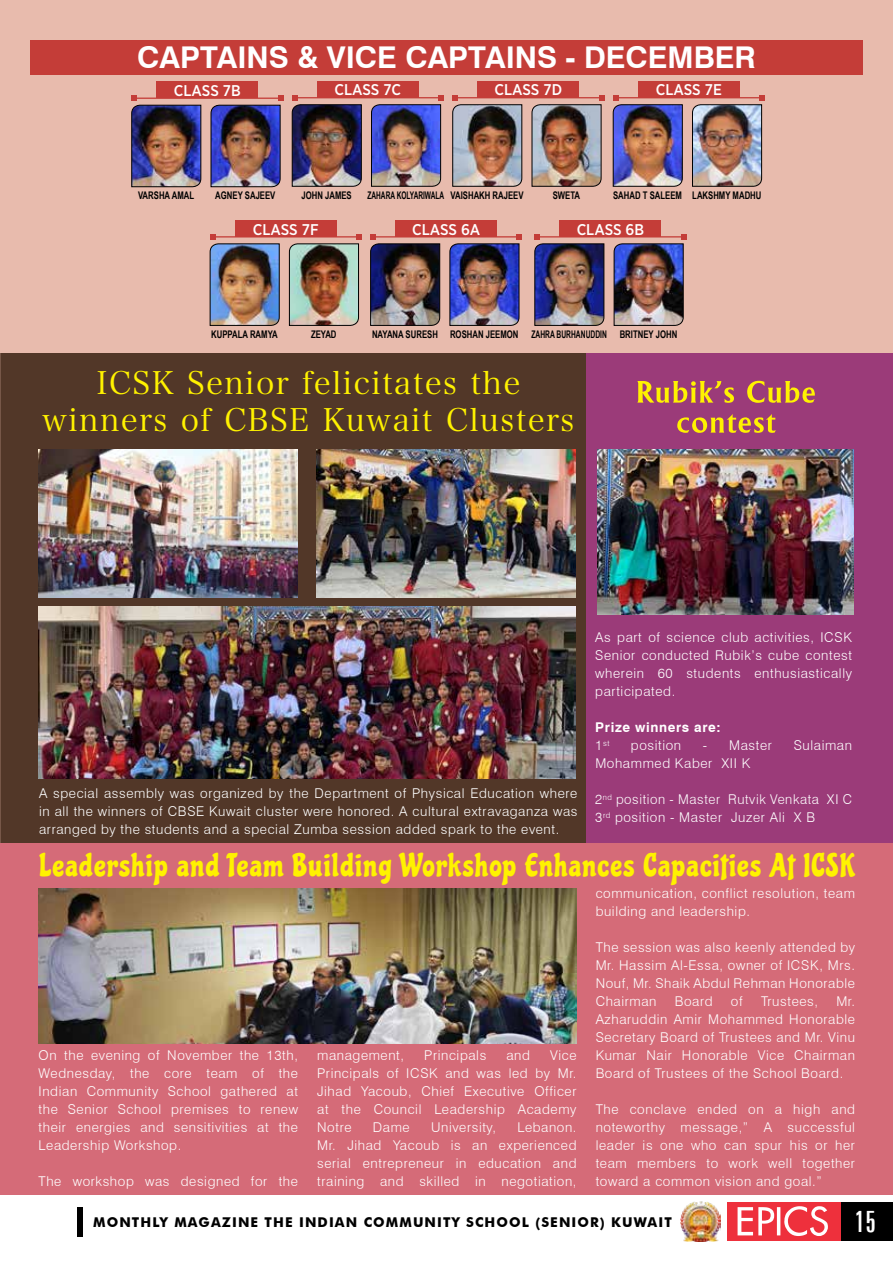
<style>
.page{position:relative;width:893px;height:1263px;background:#fff}
.page>*{position:absolute;margin:0;border:0;box-sizing:border-box;transform-origin:0 0}
.t1{font:31.5px "Chicle ST";letter-spacing:.045em;color:#fff200}
.t2{font:31.5px/37.8px "Hira Min Pro N W3";letter-spacing:.045em;color:#fff200;text-align:center}
.t3{font:700 30px "Swiss 721 BT";color:#fff}
.t4{font:extra-condensed 30px "Zurich BT";color:#fff}
.t5{font:500 15.45px "Gotham Narrow";color:#fff}
.t6{font:300 13.5px/18px "Swiss 721 BT";letter-spacing:.045em;color:#fff;text-align:justify}
.t7{font:700 13.5px "Futura BT";letter-spacing:.08em;color:#000}
.t8{font:700 13.5px "Swiss 721 BT";letter-spacing:.045em;color:#fff}
.t9{font:700 10.5px "Arial Narrow";color:#000;scale:.9 1}
.t10{font:700 10.5px "Arial Narrow";color:#000;scale:.78 1}
.t11{font:700 10.5px "Arial Narrow";color:#000;scale:.76 1}
.t12{font:300 7.8px "Swiss 721 BT";color:#fff}
.s1{font-size:13.5px}
</style>
<div class="page">
<div style="left:583px;top:353px;width:310px;height:493px;background:#9b3b79"></div>
<div style="left:0;top:353px;width:585px;height:493px;background:#523728"></div>
<div style="left:0;top:0;width:893px;height:353px;background:#e8bbad"></div>
<div style="left:30px;top:40px;width:833px;height:35px;background:#c43d38"></div>
<hr style="left:134px;top:98px;width:147px;height:1px;background:#c43d38">
<img style="left:131px;top:96px;width:71px;height:91px">
<img style="left:210px;top:96px;width:73px;height:91px">
<div style="left:157px;top:81px;width:101px;height:17px;background:#c43d38"></div>
<img style="left:612px;top:95px;width:71px;height:92px">
<img style="left:692px;top:95px;width:73px;height:92px">
<div style="left:638px;top:81px;width:101px;height:17px;background:#c43d38"></div>
<img style="left:291px;top:95px;width:71px;height:92px">
<img style="left:371px;top:95px;width:73px;height:92px">
<div style="left:317px;top:81px;width:101px;height:17px;background:#c43d38"></div>
<img style="left:452px;top:95px;width:71px;height:92px">
<img style="left:531px;top:95px;width:73px;height:92px">
<div style="left:478px;top:81px;width:101px;height:17px;background:#c43d38"></div>
<img style="left:209px;top:234px;width:71px;height:92px">
<img style="left:289px;top:234px;width:73px;height:92px">
<div style="left:235px;top:220px;width:101px;height:17px;background:#c43d38"></div>
<img style="left:370px;top:234px;width:70px;height:92px">
<img style="left:449px;top:234px;width:73px;height:92px">
<div style="left:396px;top:220px;width:101px;height:17px;background:#c43d38"></div>
<img style="left:534px;top:234px;width:71px;height:92px">
<img style="left:613px;top:234px;width:73px;height:92px">
<div style="left:560px;top:220px;width:101px;height:17px;background:#c43d38"></div>
<img style="left:597px;top:449px;width:257px;height:165px">
<svg style="left:677px;top:414px;width:99px;height:19px"></svg>
<svg style="left:637px;top:381px;width:178px;height:22px"></svg>
<img style="left:38px;top:449px;width:260px;height:149px">
<img style="left:316px;top:449px;width:260px;height:149px">
<img style="left:38px;top:607px;width:538px;height:171px">
<div style="left:0;top:844px;width:893px;height:351px;background:#d56b78"></div>
<img style="left:39px;top:888px;width:537px;height:155px">
<div style="left:840px;top:1202px;width:53px;height:39px;background:#000"></div>
<div style="left:727px;top:1202px;width:113px;height:39px;background:#ee303c"></div>
<svg style="left:738px;top:1206px;width:90px;height:30px"></svg>
<div style="left:77px;top:1207px;width:5px;height:29px;background:#000"></div>
<img style="left:680px;top:1201px;width:41px;height:40px">
<h2 class="t3" style="left:137px;top:39px;width:620px">CAPTAINS &amp; VICE CAPTAINS - DECEMBER</h2>
<p class="t5" style="left:174px;top:81px;width:68px">CLASS 7B</p>
<p class="t5" style="left:334px;top:80px;width:68px">CLASS 7C</p>
<p class="t5" style="left:495px;top:80px;width:69px">CLASS 7D</p>
<p class="t5" style="left:656px;top:80px;width:67px">CLASS 7E</p>
<p class="t9" style="left:138px;top:187px;width:64px">VARSHA AMAL</p>
<p class="t9" style="left:215px;top:187px;width:68px">AGNEY SAJEEV</p>
<p class="t9" style="left:301px;top:187px;width:57px">JOHN JAMES</p>
<p class="t11" style="left:368px;top:187px;width:102px">ZAHARA KOLYARIWALA</p>
<p class="t9" style="left:451px;top:187px;width:83px">VAISHAKH RAJEEV</p>
<p class="t9" style="left:553px;top:187px;width:32px">SWETA</p>
<p class="t9" style="left:613px;top:187px;width:166px">SAHAD T SALEEM LAKSHMY MADHU</p>
<p class="t5" style="left:253px;top:219px;width:67px">CLASS 7F</p>
<p class="t5" style="left:412px;top:219px;width:70px">CLASS 6A</p>
<p class="t5" style="left:577px;top:219px;width:69px">CLASS 6B</p>
<p class="t9" style="left:211px;top:326px;width:75px">KUPPALA RAMYA</p>
<p class="t9" style="left:311px;top:326px;width:30px">ZEYAD</p>
<p class="t9" style="left:372px;top:326px;width:164px">NAYANA SURESH ROSHAN JEEMON</p>
<p class="t10" style="left:531px;top:326px;width:188px">ZAHRA BURHANUDDIN BRITNEY JOHN</p>
<h1 class="t2" style="left:42px;top:361px;width:534px">ICSK Senior felicitates the winners of CBSE Kuwait Clusters</h1>
<p class="t6" style="left:39px;top:784px;width:540px">A special assembly was organized by the Department of Physical Education where in all the winners of CBSE Kuwait cluster were honored. A cultural extravaganza was arranged by the students and a special Zumba session added spark to the event.</p>
<p class="t6" style="left:595px;top:628px;width:258px">As part of science club activities, ICSK Senior conducted Rubik’s cube contest wherein 60 students enthusiastically participated.</p>
<p class="t8" style="left:595px;top:719px;width:127px">Prize winners are:</p>
<p class="t12" style="left:595px;top:738px;width:16px"><span class="s1">1</span>st</p>
<p class="t6" style="left:631px;top:736px;width:52px">position</p>
<p class="t6" style="left:703px;top:736px;width:71px">- Master</p>
<p class="t6" style="left:794px;top:736px;width:60px">Sulaiman</p>
<p class="t6" style="left:595px;top:754px;width:157px">Mohammed Kaber XII K</p>
<p class="t6" style="left:595px;top:790px;width:258px">2<sup>nd</sup> position - Master Rutvik Venkata XI C<br>3<sup>rd</sup> position - Master Juzer Ali X B</p>
<h1 class="t1" style="left:39px;top:847px;width:816px">Leadership and Team Building Workshop Enhances Capacities At ICSK</h1>
<p class="t6" style="left:596px;top:884px;width:261px">communication, conflict resolution, team building and leadership.</p>
<p class="t6" style="left:596px;top:938px;width:261px">The session was also keenly attended by Mr. Hassim Al-Essa, owner of ICSK, Mrs.<br>Nouf, Mr. Shaik Abdul Rehman Honorable Chairman</p>
<p class="t6" style="left:675px;top:992px;width:39px">Board</p>
<p class="t6" style="left:731px;top:992px;width:13px">of</p>
<p class="t6" style="left:761px;top:992px;width:59px">Trustees,</p>
<p class="t6" style="left:596px;top:992px;width:261px;text-indent:241px">Mr.<br>Azharuddin Amir Mohammed Honorable Secretary Board of Trustees and Mr. Vinu Kumar Nair Honorable Vice Chairman Board of Trustees of the School Board.</p>
<p class="t6" style="left:596px;top:1100px;width:261px">The conclave ended on a high and noteworthy message,” A successful leader is one who can spur his or her team members to work well together toward a common vision and goal.”</p>
<p class="t7" style="left:93px;top:1214px;width:580px">MONTHLY MAGAZINE THE INDIAN COMMUNITY SCHOOL (SENIOR) KUWAIT</p>
<h2 class="t4" style="left:855px;top:1204px;width:23px">15</h2>
<p class="t6" style="left:39px;top:1046px;width:261px">On the evening of November the 13th, Wednesday, the core team of the Indian Community School gathered at the Senior School premises to renew their energies and sensitivities at the Leadership Workshop.</p>
<p class="t6" style="left:39px;top:1172px;width:261px">The workshop was designed for the</p>
<p class="t6" style="left:317px;top:1046px;width:261px;text-indent:233px">Vice Principals of ICSK and was led by Mr.<br>Jihad Yacoub, Chief Executive Officer at the Council Leadership Academy Notre</p>
<p class="t6" style="left:317px;top:1046px;width:88px">management,</p>
<p class="t6" style="left:424px;top:1046px;width:64px">Principals</p>
<p class="t6" style="left:506px;top:1046px;width:25px">and</p>
<p class="t6" style="left:317px;top:1118px;width:261px;text-indent:200px">Lebanon.<br>Mr. Jihad Yacoub is an experienced serial entrepreneur in education and training and skilled in negotiation,</p>
<p class="t6" style="left:373px;top:1118px;width:38px">Dame</p>
<p class="t6" style="left:431px;top:1118px;width:66px">University,</p>
</div>
